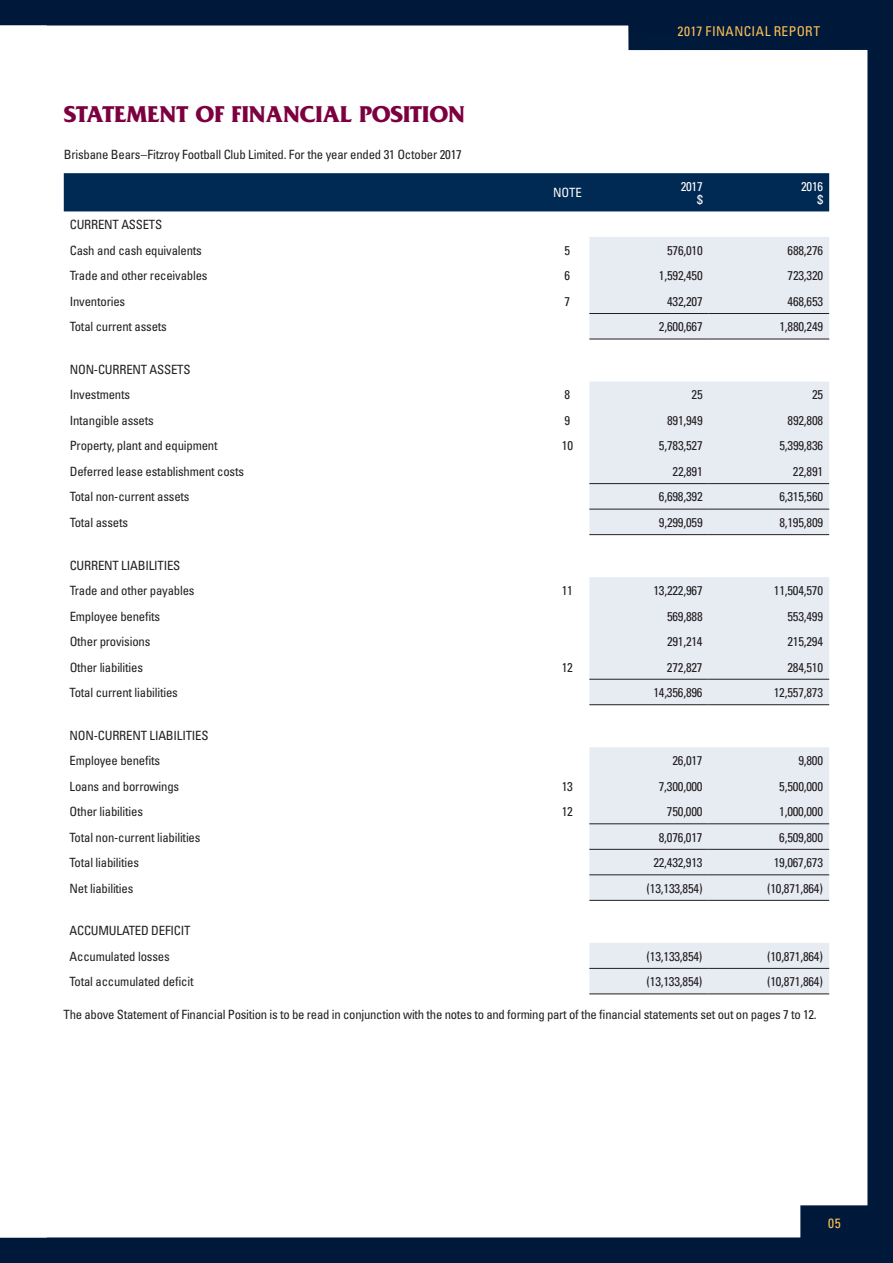
<style>
.page{position:relative;width:893px;height:1263px;background:#00193a}
.page>*{position:absolute;margin:0;border:0;box-sizing:border-box;transform-origin:0 0}
.t1{font:700 24px "Friz Quadrata";color:#7c0040}
.t2{font:condensed 13.5px "Univers LT";letter-spacing:.03em;color:#fdc056}
.t3{font:condensed 12.75px/25.5px "Univers LT";letter-spacing:-.015em;color:#231f20}
.t4{font:condensed 12.75px/13.5px "Univers LT";letter-spacing:-.015em;color:#fff;text-align:right}
</style>
<div class="page">
<div style="left:47px;top:26px;width:820px;height:1211px;background:#fff"></div>
<div style="left:0;top:26px;width:47px;height:1211px;background:#fff"></div>
<div style="left:64px;top:173px;width:765px;height:38px;background:#002953"></div>
<svg style="left:589px;top:237px;width:240px;height:756px;background:#ebeff5"></svg>
<hr style="left:589px;top:874px;width:120px;height:1px;background:#231f20">
<hr style="left:709px;top:874px;width:120px;height:1px;background:#231f20">
<hr style="left:589px;top:968px;width:120px;height:1px;background:#231f20">
<hr style="left:709px;top:968px;width:120px;height:1px;background:#231f20">
<hr style="left:589px;top:993px;width:120px;height:1px;background:#231f20">
<hr style="left:709px;top:993px;width:120px;height:1px;background:#231f20">
<hr style="left:589px;top:313px;width:120px;height:1px;background:#231f20">
<hr style="left:709px;top:313px;width:120px;height:1px;background:#231f20">
<hr style="left:589px;top:339px;width:120px;height:1px;background:#231f20">
<hr style="left:709px;top:339px;width:120px;height:1px;background:#231f20">
<hr style="left:589px;top:704px;width:120px;height:1px;background:#231f20">
<hr style="left:709px;top:704px;width:120px;height:1px;background:#231f20">
<hr style="left:589px;top:900px;width:120px;height:1px;background:#231f20">
<hr style="left:709px;top:900px;width:120px;height:1px;background:#231f20">
<hr style="left:589px;top:679px;width:120px;height:1px;background:#231f20">
<hr style="left:709px;top:679px;width:120px;height:1px;background:#231f20">
<hr style="left:589px;top:823px;width:120px;height:1px;background:#231f20">
<hr style="left:709px;top:823px;width:120px;height:1px;background:#231f20">
<hr style="left:589px;top:849px;width:120px;height:1px;background:#231f20">
<hr style="left:709px;top:849px;width:120px;height:1px;background:#231f20">
<hr style="left:589px;top:483px;width:120px;height:1px;background:#231f20">
<hr style="left:709px;top:483px;width:120px;height:1px;background:#231f20">
<hr style="left:589px;top:509px;width:120px;height:1px;background:#231f20">
<hr style="left:709px;top:509px;width:120px;height:1px;background:#231f20">
<hr style="left:589px;top:534px;width:120px;height:1px;background:#231f20">
<hr style="left:709px;top:534px;width:120px;height:1px;background:#231f20">
<h1 class="t1" style="left:64px;top:101px;width:403px">STATEMENT OF FINANCIAL POSITION</h1>
<p class="t3" style="left:64px;top:141px;width:400px">Brisbane Bears–Fitzroy Football Club Limited. For the year ended 31 October 2017</p>
<p class="t3" style="left:70px;top:212px;width:134px">CURRENT ASSETS<br>Cash and cash equivalents</p>
<p class="t2" style="left:677px;top:23px;width:144px">2017 FINANCIAL REPORT</p>
<p class="t4" style="left:553px;top:186px;width:30px">NOTE</p>
<p class="t4" style="left:681px;top:179px;width:24px">2017 $</p>
<p class="t4" style="left:801px;top:179px;width:24px">2016 $</p>
<p class="t3" style="left:565px;top:237px;width:7px">5</p>
<p class="t3" style="left:667px;top:237px;width:37px">576,010</p>
<p class="t3" style="left:787px;top:237px;width:37px">688,276</p>
<p class="t3" style="left:70px;top:263px;width:139px">Trade and other receivables</p>
<p class="t3" style="left:565px;top:263px;width:7px">6</p>
<p class="t3" style="left:659px;top:263px;width:45px">1,592,450</p>
<p class="t3" style="left:787px;top:263px;width:37px">723,320</p>
<p class="t3" style="left:70px;top:288px;width:57px">Inventories</p>
<p class="t3" style="left:565px;top:288px;width:7px">7</p>
<p class="t3" style="left:667px;top:288px;width:37px">432,207</p>
<p class="t3" style="left:787px;top:288px;width:37px">468,653</p>
<p class="t3" style="left:70px;top:314px;width:99px">Total current assets</p>
<p class="t3" style="left:659px;top:314px;width:45px">2,600,667</p>
<p class="t3" style="left:779px;top:314px;width:45px">1,880,249</p>
<p class="t3" style="left:70px;top:356px;width:122px">NON-CURRENT ASSETS<br>Investments</p>
<p class="t3" style="left:565px;top:382px;width:7px">8</p>
<p class="t3" style="left:692px;top:382px;width:13px">25</p>
<p class="t3" style="left:812px;top:382px;width:13px">25</p>
<p class="t3" style="left:70px;top:407px;width:86px">Intangible assets</p>
<p class="t3" style="left:565px;top:407px;width:7px">9</p>
<p class="t3" style="left:667px;top:407px;width:37px">891,949</p>
<p class="t3" style="left:787px;top:407px;width:37px">892,808</p>
<p class="t3" style="left:70px;top:433px;width:149px">Property, plant and equipment</p>
<p class="t3" style="left:562px;top:433px;width:13px">10</p>
<p class="t3" style="left:659px;top:433px;width:45px">5,783,527</p>
<p class="t3" style="left:779px;top:433px;width:45px">5,399,836</p>
<p class="t3" style="left:70px;top:458px;width:176px">Deferred lease establishment costs</p>
<p class="t3" style="left:672px;top:458px;width:32px">22,891</p>
<p class="t3" style="left:793px;top:458px;width:32px">22,891</p>
<p class="t3" style="left:70px;top:484px;width:121px">Total non-current assets</p>
<p class="t3" style="left:659px;top:484px;width:45px">6,698,392</p>
<p class="t3" style="left:779px;top:484px;width:45px">6,315,560</p>
<p class="t3" style="left:70px;top:509px;width:60px">Total assets</p>
<p class="t3" style="left:659px;top:509px;width:45px">9,299,059</p>
<p class="t3" style="left:779px;top:509px;width:45px">8,195,809</p>
<p class="t3" style="left:70px;top:552px;width:126px">CURRENT LIABILITIES<br>Trade and other payables</p>
<p class="t3" style="left:562px;top:577px;width:13px">11</p>
<p class="t3" style="left:653px;top:577px;width:51px">13,222,967</p>
<p class="t3" style="left:774px;top:577px;width:51px">11,504,570</p>
<p class="t3" style="left:70px;top:603px;width:92px">Employee benefits</p>
<p class="t3" style="left:667px;top:603px;width:37px">569,888</p>
<p class="t3" style="left:787px;top:603px;width:37px">553,499</p>
<p class="t3" style="left:70px;top:629px;width:82px">Other provisions</p>
<p class="t3" style="left:667px;top:629px;width:37px">291,214</p>
<p class="t3" style="left:787px;top:629px;width:37px">215,294</p>
<p class="t3" style="left:70px;top:654px;width:75px">Other liabilities</p>
<p class="t3" style="left:562px;top:654px;width:13px">12</p>
<p class="t3" style="left:667px;top:654px;width:37px">272,827</p>
<p class="t3" style="left:787px;top:654px;width:37px">284,510</p>
<p class="t3" style="left:70px;top:680px;width:110px">Total current liabilities</p>
<p class="t3" style="left:653px;top:680px;width:51px">14,356,896</p>
<p class="t3" style="left:774px;top:680px;width:51px">12,557,873</p>
<p class="t3" style="left:70px;top:722px;width:140px">NON-CURRENT LIABILITIES<br>Employee benefits</p>
<p class="t3" style="left:672px;top:748px;width:32px">26,017</p>
<p class="t3" style="left:798px;top:748px;width:26px">9,800</p>
<p class="t3" style="left:70px;top:773px;width:111px">Loans and borrowings</p>
<p class="t3" style="left:562px;top:773px;width:13px">13</p>
<p class="t3" style="left:659px;top:773px;width:45px">7,300,000</p>
<p class="t3" style="left:779px;top:773px;width:45px">5,500,000</p>
<p class="t3" style="left:70px;top:799px;width:75px">Other liabilities</p>
<p class="t3" style="left:562px;top:799px;width:13px">12</p>
<p class="t3" style="left:667px;top:799px;width:37px">750,000</p>
<p class="t3" style="left:779px;top:799px;width:45px">1,000,000</p>
<p class="t3" style="left:70px;top:824px;width:132px">Total non-current liabilities</p>
<p class="t3" style="left:659px;top:824px;width:45px">8,076,017</p>
<p class="t3" style="left:779px;top:824px;width:45px">6,509,800</p>
<p class="t3" style="left:70px;top:850px;width:71px">Total liabilities</p>
<p class="t3" style="left:653px;top:850px;width:51px">22,432,913</p>
<p class="t3" style="left:774px;top:850px;width:51px">19,067,673</p>
<p class="t3" style="left:70px;top:875px;width:65px">Net liabilities</p>
<p class="t3" style="left:647px;top:875px;width:57px">(13,133,854)</p>
<p class="t3" style="left:767px;top:875px;width:57px">(10,871,864)</p>
<p class="t3" style="left:70px;top:918px;width:122px">ACCUMULATED DEFICIT<br>Accumulated losses</p>
<p class="t3" style="left:647px;top:943px;width:57px">(13,133,854)</p>
<p class="t3" style="left:767px;top:943px;width:57px">(10,871,864)</p>
<p class="t3" style="left:70px;top:969px;width:126px">Total accumulated deficit</p>
<p class="t3" style="left:647px;top:969px;width:57px">(13,133,854)</p>
<p class="t3" style="left:767px;top:969px;width:57px">(10,871,864)</p>
<p class="t3" style="left:64px;top:1001px;width:755px">The above Statement of Financial Position is to be read in conjunction with the notes to and forming part of the financial statements set out on pages 7 to 12.</p>
<p class="t2" style="left:828px;top:1215px;width:14px">05</p>
</div>
